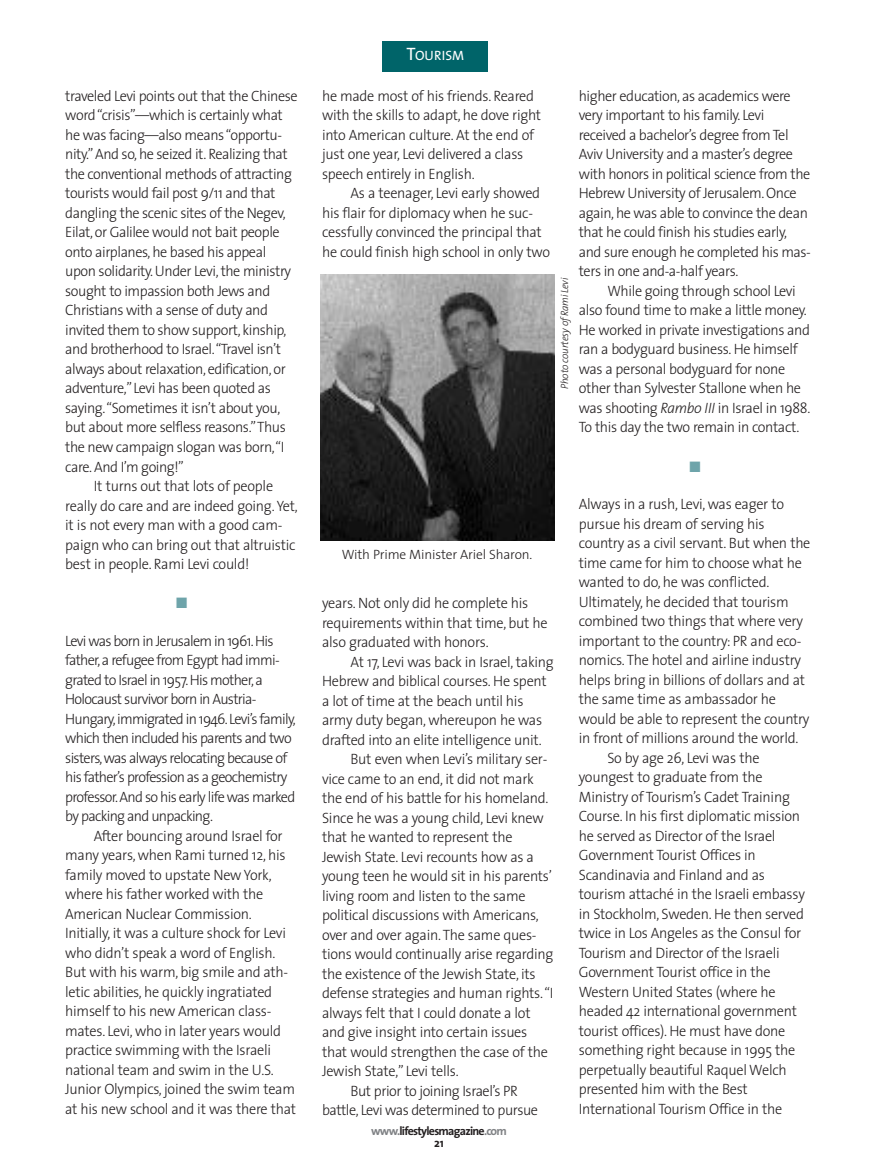
<style>
.page{position:relative;width:878px;height:1175px;background:#fff}
.page>*{position:absolute;margin:0;border:0;box-sizing:border-box;transform-origin:0 0}
.t1{font:300 15px/19.5px "The Sans";letter-spacing:-.02em;color:#231f20;scale:.95 1}
.t2{font:300 15px/19.5px "The Sans";letter-spacing:-.05em;color:#231f20;scale:.95 1}
.t3{font:15px "Zapf Dingbats";color:#6ea4aa}
.t4{font:300 13.5px "The Sans";letter-spacing:-.01em;color:#231f20}
.t5{font:13.5px "The Sans";color:#fff}
.t6{font:700 12px/12px "The Sans";letter-spacing:-.06em;color:#231f20;text-align:center}
.t7{font:italic 300 10.5px "The Sans";letter-spacing:-.02em;color:#231f20;scale:.95 1}
.s1{font-size:18px}
.s2{font-style:italic}
.s3{color:#808285}
</style>
<div class="page">
<div style="left:382px;top:41px;width:106px;height:30px;background:#006469"></div>
<img style="left:320px;top:275px;width:234px;height:265px">
<p class="t1" style="left:65px;top:87px;width:246px">traveled Levi points out that the Chinese</p>
<p class="t1" style="left:65px;top:107px;width:230px">word “crisis”—which is certainly what</p>
<p class="t1" style="left:65px;top:126px;width:230px">he was facing—also means “opportu-</p>
<p class="t1" style="left:65px;top:146px;width:236px">nity.”And so, he seized it. Realizing that</p>
<p class="t1" style="left:65px;top:165px;width:240px">the conventional methods of attracting</p>
<p class="t1" style="left:65px;top:185px;width:223px">tourists would fail post 9/11 and that</p>
<p class="t1" style="left:65px;top:204px;width:233px">dangling the scenic sites of the Negev,</p>
<p class="t1" style="left:65px;top:224px;width:227px">Eilat, or Galilee would not bait people</p>
<p class="t1" style="left:65px;top:243px;width:213px">onto airplanes, he based his appeal</p>
<p class="t1" style="left:65px;top:263px;width:239px">upon solidarity. Under Levi, the ministry</p>
<p class="t1" style="left:65px;top:282px;width:217px">sought to impassion both Jews and</p>
<p class="t1" style="left:65px;top:302px;width:215px">Christians with a sense of duty and</p>
<p class="t1" style="left:65px;top:321px;width:234px">invited them to show support, kinship,</p>
<p class="t1" style="left:65px;top:341px;width:229px">and brotherhood to Israel.“Travel isn’t</p>
<p class="t1" style="left:65px;top:360px;width:234px">always about relaxation, edification, or</p>
<p class="t1" style="left:65px;top:380px;width:218px">adventure,”Levi has been quoted as</p>
<p class="t1" style="left:65px;top:399px;width:228px">saying.“Sometimes it isn’t about you,</p>
<p class="t1" style="left:65px;top:419px;width:234px">but about more selfless reasons.”Thus</p>
<p class="t1" style="left:65px;top:438px;width:232px">the new campaign slogan was born,“I</p>
<p class="t1" style="left:65px;top:458px;width:126px">care. And I’m going!”</p>
<p class="t1" style="left:94px;top:477px;width:190px">It turns out that lots of people</p>
<p class="t1" style="left:65px;top:497px;width:246px">really do care and are indeed going. Yet,</p>
<p class="t1" style="left:65px;top:516px;width:230px">it is not every man with a good cam-</p>
<p class="t1" style="left:65px;top:536px;width:244px">paign who can bring out that altruistic</p>
<p class="t1" style="left:65px;top:555px;width:195px">best in people. Rami Levi could!</p>
<p class="t3" style="left:176px;top:595px;width:13px">■</p>
<p class="t2" style="left:65px;top:632px;width:244px">Levi was born in Jerusalem in 1961.His father,a refugee from Egypt had immi&shy;grated to Israel in 1957.His mother,a Holocaust survivor born in Austria-Hungary,immigrated in 1946.Levi’s family, which then included his parents and two sisters,was always relocating because of his father’s profession as a geochemistry professor.And so his early life was marked by packing and unpacking.</p>
<p class="t1" style="left:65px;top:827px;width:244px;text-indent:28px">After bouncing around Israel for many years, when Rami turned 12, his family moved to upstate New York, where his father worked with the American Nuclear Commission.<br>Initially, it was a culture shock for Levi who didn’t speak a word of English.<br>But with his warm, big smile and ath&shy;letic abilities, he quickly ingratiated himself to his new American class&shy;mates. Levi, who in later years would practice swimming with the Israeli national team and swim in the U.S.<br>Junior Olympics, joined the swim team at his new school and it was there that</p>
<p class="t5" style="left:406px;top:51px;width:59px"><span class="s1">T</span>OURISM</p>
<p class="t1" style="left:322px;top:87px;width:232px">he made most of his friends. Reared with the skills to adapt, he dove right into American culture. At the end of just one year, Levi delivered a class speech entirely in English.</p>
<p class="t1" style="left:322px;top:185px;width:242px;text-indent:28px">As a teenager, Levi early showed his flair for diplomacy when he suc&shy;cessfully convinced the principal that he could finish high school in only two</p>
<p class="t1" style="left:579px;top:87px;width:246px">higher education, as academics were very important to his family. Levi received a bachelor’s degree from Tel Aviv University and a master’s degree with honors in political science from the Hebrew University of Jerusalem. Once again, he was able to convince the dean that he could finish his studies early, and sure enough he completed his mas&shy;ters in one and-a-half years.</p>
<p class="t1" style="left:579px;top:282px;width:245px;text-indent:28px">While going through school Levi also found time to make a little money.<br>He worked in private investigations and ran a bodyguard business. He himself was a personal bodyguard for none other than Sylvester Stallone when he was shooting <span class="s2">Rambo III</span> in Israel in 1988.<br>To this day the two remain in contact.</p>
<p class="t3" style="left:689px;top:459px;width:13px">■</p>
<p class="t1" style="left:579px;top:495px;width:217px">Always in a rush, Levi, was eager to</p>
<p class="t1" style="left:579px;top:515px;width:197px">pursue his dream of serving his</p>
<p class="t1" style="left:579px;top:534px;width:245px">country as a civil servant. But when the</p>
<p class="t1" style="left:579px;top:554px;width:236px">time came for him to choose what he</p>
<p class="t1" style="left:579px;top:573px;width:202px">wanted to do, he was conflicted.</p>
<p class="t1" style="left:579px;top:593px;width:222px">Ultimately, he decided that tourism</p>
<p class="t1" style="left:579px;top:612px;width:237px">combined two things that where very</p>
<p class="t1" style="left:579px;top:632px;width:236px">important to the country: PR and eco-</p>
<p class="t1" style="left:579px;top:651px;width:235px">nomics. The hotel and airline industry</p>
<p class="t1" style="left:579px;top:671px;width:239px">helps bring in billions of dollars and at</p>
<p class="t1" style="left:579px;top:690px;width:209px">the same time as ambassador he</p>
<p class="t1" style="left:579px;top:710px;width:244px">would be able to represent the country</p>
<p class="t1" style="left:579px;top:729px;width:232px">in front of millions around the world.</p>
<p class="t1" style="left:607px;top:749px;width:162px">So by age 26, Levi was the</p>
<p class="t1" style="left:579px;top:768px;width:195px">youngest to graduate from the</p>
<p class="t1" style="left:579px;top:788px;width:224px">Ministry of Tourism’s Cadet Training</p>
<p class="t1" style="left:579px;top:807px;width:234px">Course. In his first diplomatic mission</p>
<p class="t1" style="left:579px;top:827px;width:208px">he served as Director of the Israel</p>
<p class="t1" style="left:579px;top:846px;width:188px">Government Tourist Offices in</p>
<p class="t1" style="left:579px;top:866px;width:197px">Scandinavia and Finland and as</p>
<p class="t1" style="left:579px;top:885px;width:239px">tourism attaché in the Israeli embassy</p>
<p class="t1" style="left:579px;top:905px;width:238px">in Stockholm, Sweden. He then served</p>
<p class="t1" style="left:579px;top:924px;width:235px">twice in Los Angeles as the Consul for</p>
<p class="t1" style="left:579px;top:944px;width:213px">Tourism and Director of the Israeli</p>
<p class="t1" style="left:579px;top:963px;width:203px">Government Tourist office in the</p>
<p class="t1" style="left:579px;top:983px;width:208px">Western United States (where he</p>
<p class="t1" style="left:579px;top:1002px;width:231px">headed 42 international government</p>
<p class="t1" style="left:579px;top:1022px;width:219px">tourist offices). He must have done</p>
<p class="t1" style="left:579px;top:1041px;width:229px">something right because in 1995 the</p>
<p class="t1" style="left:579px;top:1061px;width:220px">perpetually beautiful Raquel Welch</p>
<p class="t1" style="left:579px;top:1080px;width:179px">presented him with the Best</p>
<p class="t1" style="left:579px;top:1100px;width:216px">International Tourism Office in the</p>
<p class="t7" style="left:560px;top:389px;width:119px;rotate:-90deg">Photo courtesy of Rami Levi</p>
<p class="t4" style="left:342px;top:549px;width:192px">With Prime Minister Ariel Sharon.</p>
<p class="t1" style="left:322px;top:594px;width:239px">years. Not only did he complete his requirements within that time, but he also graduated with honors.</p>
<p class="t1" style="left:350px;top:653px;width:215px">At 17, Levi was back in Israel, taking</p>
<p class="t1" style="left:322px;top:672px;width:238px">Hebrew and biblical courses. He spent</p>
<p class="t1" style="left:322px;top:692px;width:213px">a lot of time at the beach until his</p>
<p class="t1" style="left:322px;top:711px;width:233px">army duty began, whereupon he was</p>
<p class="t1" style="left:322px;top:731px;width:233px">drafted into an elite intelligence unit.</p>
<p class="t1" style="left:350px;top:750px;width:209px">But even when Levi’s military ser-</p>
<p class="t1" style="left:322px;top:770px;width:224px">vice came to an end, it did not mark</p>
<p class="t1" style="left:322px;top:789px;width:240px">the end of his battle for his homeland.</p>
<p class="t1" style="left:322px;top:809px;width:235px">Since he was a young child, Levi knew</p>
<p class="t1" style="left:322px;top:828px;width:202px">that he wanted to represent the</p>
<p class="t1" style="left:322px;top:848px;width:224px">Jewish State. Levi recounts how as a</p>
<p class="t1" style="left:322px;top:867px;width:243px">young teen he would sit in his parents’</p>
<p class="t1" style="left:322px;top:887px;width:216px">living room and listen to the same</p>
<p class="t1" style="left:322px;top:906px;width:229px">political discussions with Americans,</p>
<p class="t1" style="left:322px;top:926px;width:227px">over and over again. The same ques-</p>
<p class="t1" style="left:322px;top:945px;width:245px">tions would continually arise regarding</p>
<p class="t1" style="left:322px;top:965px;width:226px">the existence of the Jewish State, its</p>
<p class="t1" style="left:322px;top:984px;width:245px">defense strategies and human rights.“I</p>
<p class="t1" style="left:322px;top:1004px;width:221px">always felt that I could donate a lot</p>
<p class="t1" style="left:322px;top:1023px;width:218px">and give insight into certain issues</p>
<p class="t1" style="left:322px;top:1043px;width:239px">that would strengthen the case of the</p>
<p class="t1" style="left:322px;top:1062px;width:145px">Jewish State,” Levi tells.</p>
<p class="t1" style="left:350px;top:1082px;width:178px">But prior to joining Israel’s PR</p>
<p class="t1" style="left:322px;top:1101px;width:229px">battle, Levi was determined to pursue</p>
<p class="t6" style="left:371px;top:1126px;width:137px"><span class="s3">www.</span>lifestylesmagazine<span class="s3">.com<br></span>21</p>
</div>
